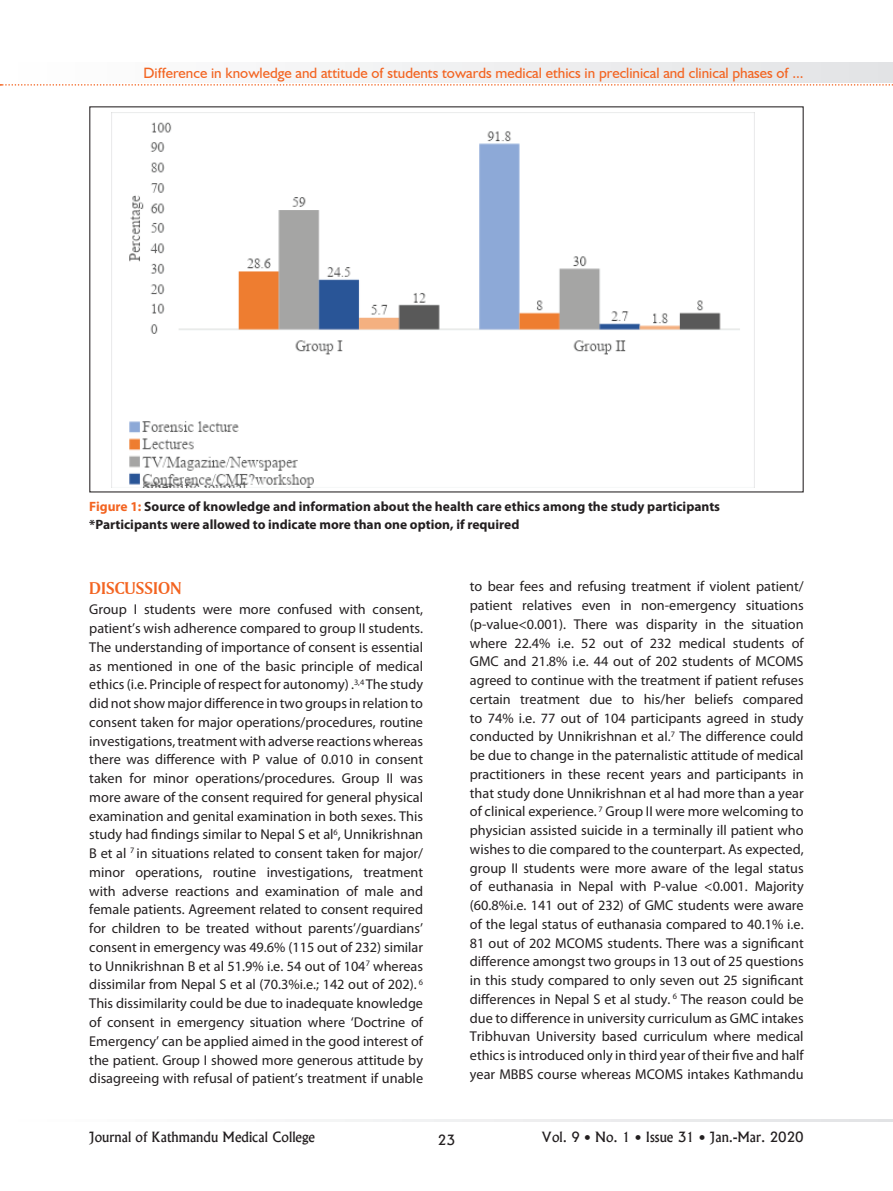
<style>
.page{position:relative;width:893px;height:1191px;background:#fff}
.page>*{position:absolute;margin:0;border:0;box-sizing:border-box;transform-origin:0 0}
.t1{font:18px "Amerigo BT Bold A";color:#f36421}
.t2{font:15px "Humanist 521 BT";color:#f36421}
.t3{font:14.25px/18.8px "Myriad Pro";color:#231f20;text-align:justify}
.t4{font:700 13.5px/18px "Myriad Pro";color:#231f20}
.t5{font:13.5px "Alaska";color:#231f20}
.s1{color:#f36421}
</style>
<div class="page">
<svg style="left:313px;top:1119px;width:580px;height:2px"></svg>
<svg style="left:0;top:63px;width:893px;height:23px"></svg>
<img style="left:129px;top:113px;width:626px;height:374px">
<p class="t2" style="left:143px;top:63px;width:662px">Difference in knowledge and attitude of students towards medical ethics in preclinical and clinical phases of ...</p>
<p class="t4" style="left:89px;top:497px;width:632px"><span class="s1">Figure 1:</span> Source of knowledge and information about the health care ethics among the study participants *Participants were allowed to indicate more than one option, if required</p>
<p class="t1" style="left:89px;top:577px;width:94px">DISCUSSION</p>
<p class="t3" style="left:89px;top:600px;width:335px">Group I students were more confused with consent, patient’s wish adherence compared to group II students.<br>The understanding of importance of consent is essential as mentioned in one of the basic principle of medical ethics (i.e. Principle of respect for autonomy) .<sup>3,4</sup> The study did not show major difference in two groups in relation to consent taken for major operations/procedures, routine investigations, treatment with adverse reactions whereas there was difference with P value of 0.010 in consent taken for minor operations/procedures. Group II was more aware of the consent required for general physical examination and genital examination in both sexes. This study had findings similar to Nepal S et al<sup>6</sup>, Unnikrishnan B et al <sup>7</sup> in situations related to consent taken for major/ minor operations, routine investigations, treatment with adverse reactions and examination of male and female patients. Agreement related to consent required for children to be treated without parents’/guardians’ consent in emergency was 49.6% (115 out of 232) similar to Unnikrishnan B et al 51.9% i.e. 54 out of 104<sup>7</sup> whereas dissimilar from Nepal S et al (70.3%i.e.; 142 out of 202). <sup>6<br></sup>This dissimilarity could be due to inadequate knowledge of consent in emergency situation where ‘Doctrine of Emergency’ can be applied aimed in the good interest of the patient. Group I showed more generous attitude by disagreeing with refusal of patient’s treatment if unable</p>
<p class="t3" style="left:470px;top:577px;width:335px">to bear fees and refusing treatment if violent patient/ patient relatives even in non-emergency situations (p-value&lt;0.001). There was disparity in the situation where 22.4% i.e. 52 out of 232 medical students of GMC and 21.8% i.e. 44 out of 202 students of MCOMS agreed to continue with the treatment if patient refuses certain treatment due to his/her beliefs compared to 74% i.e. 77 out of 104 participants agreed in study conducted by Unnikrishnan et al.<sup>7</sup> The difference could be due to change in the paternalistic attitude of medical practitioners in these recent years and participants in that study done Unnikrishnan et al had more than a year of clinical experience. <sup>7</sup> Group II were more welcoming to physician assisted suicide in a terminally ill patient who wishes to die compared to the counterpart. As expected, group II students were more aware of the legal status of euthanasia in Nepal with P-value &lt;0.001. Majority (60.8%i.e. 141 out of 232) of GMC students were aware of the legal status of euthanasia compared to 40.1% i.e.<br>81 out of 202 MCOMS students. There was a significant difference amongst two groups in 13 out of 25 questions in this study compared to only seven out 25 significant differences in Nepal S et al study. <sup>6</sup> The reason could be due to difference in university curriculum as GMC intakes Tribhuvan University based curriculum where medical ethics is introduced only in third year of their five and half year MBBS course whereas MCOMS intakes Kathmandu</p>
<p class="t5" style="left:89px;top:1129px;width:227px">Journal of Kathmandu Medical College</p>
<p class="t5" style="left:438px;top:1131px;width:19px">23</p>
<p class="t5" style="left:542px;top:1129px;width:264px">Vol. 9 • No. 1 • Issue 31 • Jan.-Mar. 2020</p>
</div>
